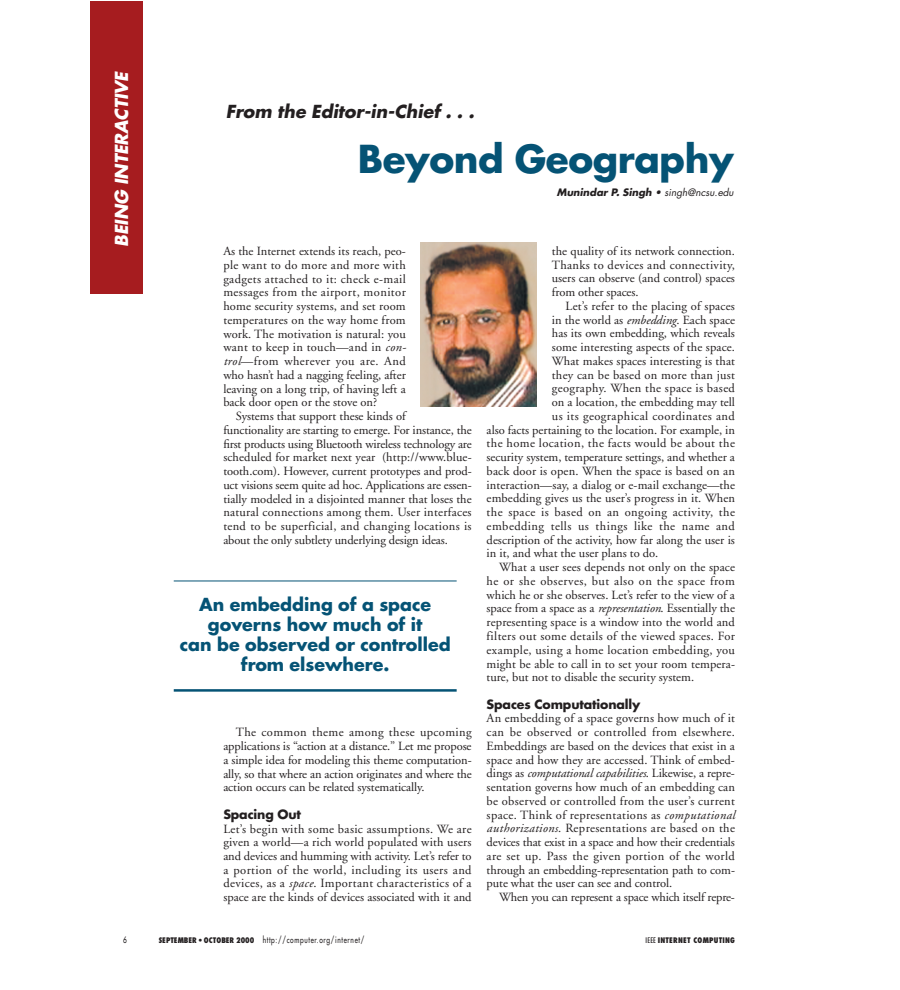
<style>
.page{position:relative;width:900px;height:990px;background:#fff}
.page>*{position:absolute;margin:0;border:0;box-sizing:border-box;transform-origin:0 0}
.t1{font:700 37.5px "Futura";letter-spacing:-.01em;color:#055375}
.t2{font:700 17.5px/20px "Futura";color:#055375;text-align:center}
.t3{font:italic 700 17.5px "Futura";color:#231f20}
.t4{font:italic 700 17.5px "Futura";color:#fff}
.t5{font:12.5px/13.8px "Adobe Garamond";color:#231f20;text-align:justify}
.t6{font:12.5px "Adobe Garamond";letter-spacing:.035em;color:#231f20}
.t7{font:12.5px "Adobe Garamond";letter-spacing:.03em;color:#231f20}
.t8{font:12.5px "Adobe Garamond";letter-spacing:.02em;color:#231f20}
.t9{font:12.5px "Adobe Garamond";letter-spacing:.025em;color:#231f20}
.t10{font:700 12.5px "Futura";letter-spacing:-.01em;color:#231f20}
.t11{font:italic 700 10px "Futura";color:#231f20}
.t12{font:8.75px "Futura";letter-spacing:.1em;color:#231f20;scale:.75 1}
.t13{font:800 condensed 7.5px "Futura";letter-spacing:.03em;color:#231f20}
.s1{font-weight:400}
.s2{font-style:italic}
.s3{font-weight:800;font-stretch:condensed;font-size:7.5px}
</style>
<div class="page">
<div style="left:90px;top:1px;width:52px;height:293px;background:#a61c1f"></div>
<img style="left:421px;top:242px;width:116px;height:164px">
<hr style="left:174px;top:581px;width:283px;height:1px;background:#055375">
<hr style="left:174px;top:689px;width:283px;height:3px;background:#055375">
<h2 class="t4" style="left:114px;top:247px;width:178px;rotate:-90deg">BEING INTERACTIVE</h2>
<h2 class="t3" style="left:226px;top:103px;width:250px">From the Editor-in-Chief . . .</h2>
<h1 class="t1" style="left:358px;top:141px;width:377px">Beyond Geography</h1>
<p class="t11" style="left:557px;top:188px;width:178px">Munindar P. Singh • <span class="s1">singh@ncsu.edu</span></p>
<p class="t5" style="left:223px;top:245px;width:185px">As the Internet extends its reach, peo&shy;ple want to do more and more with gadgets attached to it: check e-mail messages from the airport, monitor home security systems, and set room temperatures on the way home from work. The motivation is natural: you want to keep in touch—and in <span class="s2">con&shy;trol</span>—from wherever you are. And who hasn’t had a nagging feeling, after leaving on a long trip, of having left a back door open or the stove on?</p>
<p class="t5" style="left:223px;top:410px;width:250px;text-align:left;text-indent:12px">Systems that support these kinds of<br>functionality are starting to emerge. For instance, the first products using Bluetooth wireless technology are scheduled for market next year (http://www.blue&shy;tooth.com). However, current prototypes and prod&shy;uct visions seem quite ad hoc. Applications are essen&shy;tially modeled in a disjointed manner that loses the natural connections among them. User interfaces tend to be superficial, and changing locations is about the only subtlety underlying design ideas.</p>
<h2 class="t2" style="left:180px;top:596px;width:272px">An embedding of a space governs how much of it<br>can be observed or controlled from elsewhere.</h2>
<p class="t5" style="left:223px;top:727px;width:250px;text-indent:12px">The common theme among these upcoming applications is “action at a distance.” Let me propose a simple idea for modeling this theme computation&shy;ally, so that where an action originates and where the action occurs can be related systematically.</p>
<p class="t10" style="left:223px;top:808px;width:79px">Spacing Out</p>
<p class="t5" style="left:223px;top:823px;width:250px">Let’s begin with some basic assumptions. We are given a world—a rich world populated with users and devices and humming with activity. Let’s refer to a portion of the world, including its users and devices, as a <span class="s2">space</span>. Important characteristics of a space are the kinds of devices associated with it and</p>
<p class="t5" style="left:552px;top:245px;width:185px">the quality of its network connection.<br>Thanks to devices and connectivity, users can observe (and control) spaces from other spaces.</p>
<p class="t8" style="left:566px;top:301px;width:171px">Let’s refer to the placing of spaces</p>
<p class="t5" style="left:552px;top:314px;width:185px">in the world as <span class="s2">embedding</span>. Each space</p>
<p class="t5" style="left:552px;top:328px;width:185px">has its own embedding, which reveals</p>
<p class="t5" style="left:552px;top:342px;width:185px">some interesting aspects of the space.</p>
<p class="t5" style="left:552px;top:355px;width:185px">What makes spaces interesting is that</p>
<p class="t8" style="left:552px;top:370px;width:185px">they can be based on more than just</p>
<p class="t7" style="left:552px;top:383px;width:185px">geography. When the space is based</p>
<p class="t5" style="left:552px;top:397px;width:185px">on a location, the embedding may tell</p>
<p class="t6" style="left:552px;top:411px;width:185px">us its geographical coordinates and</p>
<p class="t5" style="left:487px;top:424px;width:250px">also facts pertaining to the location. For example, in</p>
<p class="t7" style="left:487px;top:438px;width:250px">the home location, the facts would be about the</p>
<p class="t5" style="left:487px;top:452px;width:250px">security system, temperature settings, and whether a</p>
<p class="t5" style="left:487px;top:465px;width:250px">back door is open. When the space is based on an</p>
<p class="t5" style="left:487px;top:479px;width:250px">interaction—say, a dialog or e-mail exchange—the</p>
<p class="t5" style="left:487px;top:493px;width:250px">embedding gives us the user’s progress in it. When</p>
<p class="t6" style="left:487px;top:507px;width:250px">the space is based on an ongoing activity, the</p>
<p class="t6" style="left:487px;top:521px;width:250px">embedding tells us things like the name and</p>
<p class="t5" style="left:487px;top:534px;width:250px">description of the activity, how far along the user is</p>
<p class="t5" style="left:487px;top:548px;width:173px">in it, and what the user plans to do.</p>
<p class="t5" style="left:499px;top:562px;width:237px">What a user sees depends not only on the space</p>
<p class="t6" style="left:487px;top:576px;width:250px">he or she observes, but also on the space from</p>
<p class="t5" style="left:487px;top:589px;width:250px">which he or she observes. Let’s refer to the view of a</p>
<p class="t5" style="left:487px;top:603px;width:250px">space from a space as a <span class="s2">representation</span>. Essentially the</p>
<p class="t5" style="left:487px;top:617px;width:250px">representing space is a window into the world and</p>
<p class="t7" style="left:487px;top:631px;width:250px">filters out some details of the viewed spaces. For</p>
<p class="t9" style="left:487px;top:645px;width:250px">example, using a home location embedding, you</p>
<p class="t5" style="left:487px;top:658px;width:250px">might be able to call in to set your room tempera-</p>
<p class="t5" style="left:487px;top:672px;width:209px">ture, but not to disable the security system.</p>
<p class="t10" style="left:487px;top:698px;width:155px">Spaces Computationally</p>
<p class="t5" style="left:487px;top:713px;width:250px">An embedding of a space governs how much of it can be observed or controlled from elsewhere.<br>Embeddings are based on the devices that exist in a space and how they are accessed. Think of embed&shy;dings as <span class="s2">computational capabilities</span>. Likewise, a repre&shy;sentation governs how much of an embedding can be observed or controlled from the user’s current space. Think of representations as <span class="s2">computational authorizations</span>. Representations are based on the devices that exist in a space and how their credentials are set up. Pass the given portion of the world through an embedding-representation path to com&shy;pute what the user can see and control.</p>
<p class="t5" style="left:499px;top:892px;width:237px">When you can represent a space which itself repre-</p>
<p class="t12" style="left:123px;top:935px;width:7px">6</p>
<p class="t12" style="left:159px;top:935px;width:276px"><span class="s3">SEPTEMBER • OCTOBER 2000</span> http://computer.org/internet/</p>
<p class="t13" style="left:646px;top:937px;width:91px"><span class="s1">IEEE</span> INTERNET COMPUTING</p>
</div>
